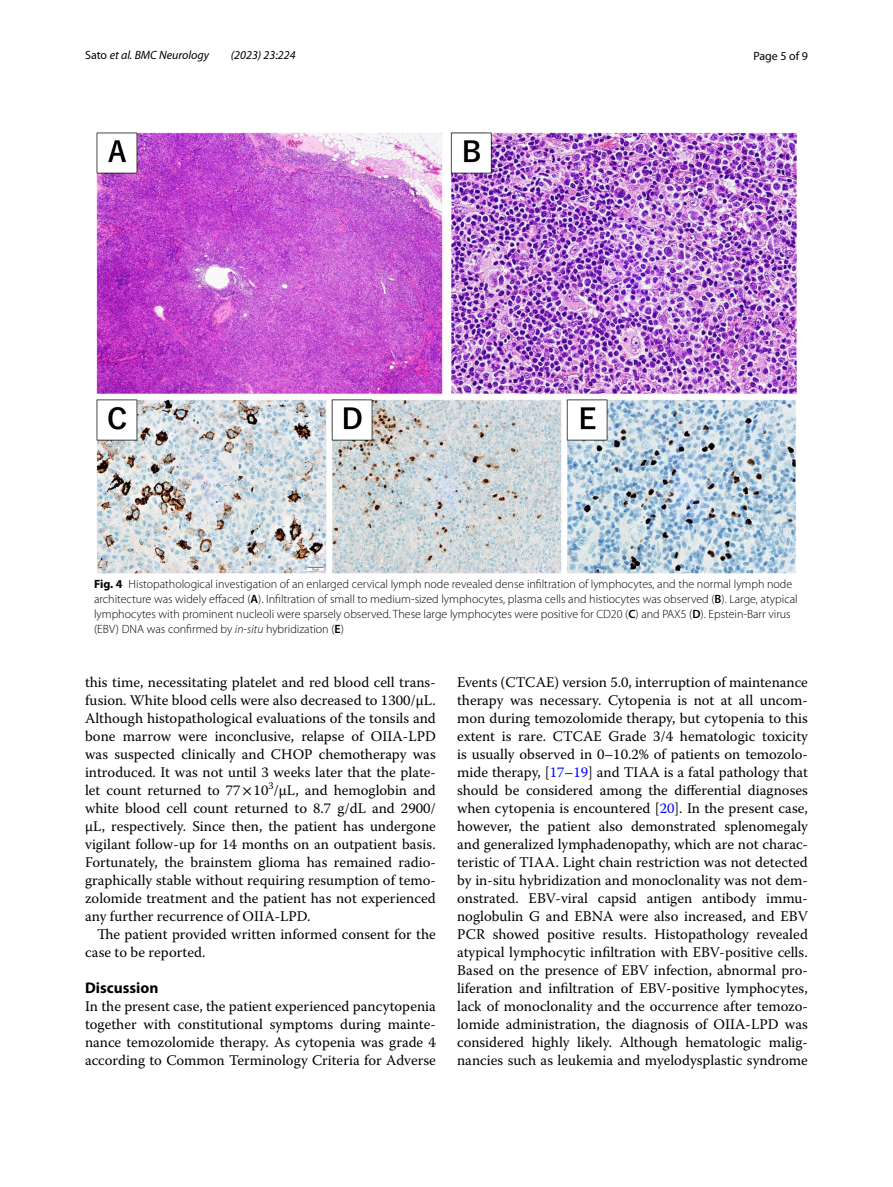
<style>
.page{position:relative;width:893px;height:1187px;background:#fff}
.page>*{position:absolute;margin:0;border:0;box-sizing:border-box;transform-origin:0 0}
.t1{font:700 15.45px "Myriad Pro";color:#000}
.t2{font:14.7px/18px "Warnock Pro";color:#000;text-align:justify}
.t3{font:300 12px/15px "Myriad Pro";color:#000}
.t4{font:italic 12px "Myriad Pro";color:#000}
.t5{font:12px "Myriad Pro";color:#000}
.s1{font-style:normal}
.s2{font-weight:700}
.s3{font-weight:600}
.s4{font-style:italic}
.s5{font-family:"STIX"}
.s6{color:#00f}
</style>
<div class="page">
<img style="left:96px;top:133px;width:701px;height:440px">
<p class="t4" style="left:85px;top:48px;width:126px"><span class="s1">Sato</span> et al. BMC Neurology</p>
<p class="t4" style="left:231px;top:48px;width:66px">(2023) 23:224</p>
<p class="t5" style="left:753px;top:48px;width:56px">Page 5 of 9</p>
<p class="t3" style="left:94px;top:577px;width:705px"><span class="s2">Fig. 4</span> Histopathological investigation of an enlarged cervical lymph node revealed dense infiltration of lymphocytes, and the normal lymph node architecture was widely effaced (<span class="s3">A</span>). Infiltration of small to medium-sized lymphocytes, plasma cells and histiocytes was observed (<span class="s3">B</span>). Large, atypical lymphocytes with prominent nucleoli were sparsely observed. These large lymphocytes were positive for CD20 (<span class="s3">C</span>) and PAX5 (<span class="s3">D</span>). Epstein-Barr virus (EBV) DNA was confirmed by <span class="s4">in-situ</span> hybridization (<span class="s3">E</span>)</p>
<p class="t2" style="left:85px;top:672px;width:352px">this time, necessitating platelet and red blood cell trans&shy;fusion. White blood cells were also decreased to 1300/µL.<br>Although histopathological evaluations of the tonsils and bone marrow were inconclusive, relapse of OIIA-LPD was suspected clinically and CHOP chemotherapy was introduced. It was not until 3 weeks later that the plate&shy;let count returned to 77<span class="s5">×</span> -10<sup>3</sup>/µL, and hemoglobin and white blood cell count returned to 8.7 g/dL and 2900/ µL, respectively. Since then, the patient has undergone vigilant follow-up for 14 months on an outpatient basis.<br>Fortunately, the brainstem glioma has remained radio&shy;graphically stable without requiring resumption of temo&shy;zolomide treatment and the patient has not experienced any further recurrence of OIIA-LPD.</p>
<p class="t2" style="left:85px;top:924px;width:352px;text-indent:12px">The patient provided written informed consent for the case to be reported.</p>
<p class="t1" style="left:85px;top:977px;width:75px">Discussion</p>
<p class="t2" style="left:85px;top:996px;width:352px">In the present case, the patient experienced pancytopenia together with constitutional symptoms during mainte&shy;nance temozolomide therapy. As cytopenia was grade 4 according to Common Terminology Criteria for Adverse</p>
<p class="t2" style="left:457px;top:672px;width:352px">Events (CTCAE) version 5.0, interruption of maintenance therapy was necessary. Cytopenia is not at all uncom&shy;mon during temozolomide therapy, but cytopenia to this extent is rare. CTCAE Grade 3/4 hematologic toxicity is usually observed in 0–10.2% of patients on temozolo&shy;mide therapy, [<span class="s6">17</span>–<span class="s6">19</span>] and TIAA is a fatal pathology that should be considered among the differential diagnoses when cytopenia is encountered [<span class="s6">20</span>]. In the present case, however, the patient also demonstrated splenomegaly and generalized lymphadenopathy, which are not charac&shy;teristic of TIAA. Light chain restriction was not detected by in-situ hybridization and monoclonality was not dem&shy;onstrated. EBV-viral capsid antigen antibody immu&shy;noglobulin G and EBNA were also increased, and EBV PCR showed positive results. Histopathology revealed atypical lymphocytic infiltration with EBV-positive cells.<br>Based on the presence of EBV infection, abnormal pro&shy;liferation and infiltration of EBV-positive lymphocytes, lack of monoclonality and the occurrence after temozo&shy;lomide administration, the diagnosis of OIIA-LPD was considered highly likely. Although hematologic malig&shy;nancies such as leukemia and myelodysplastic syndrome</p>
</div>
